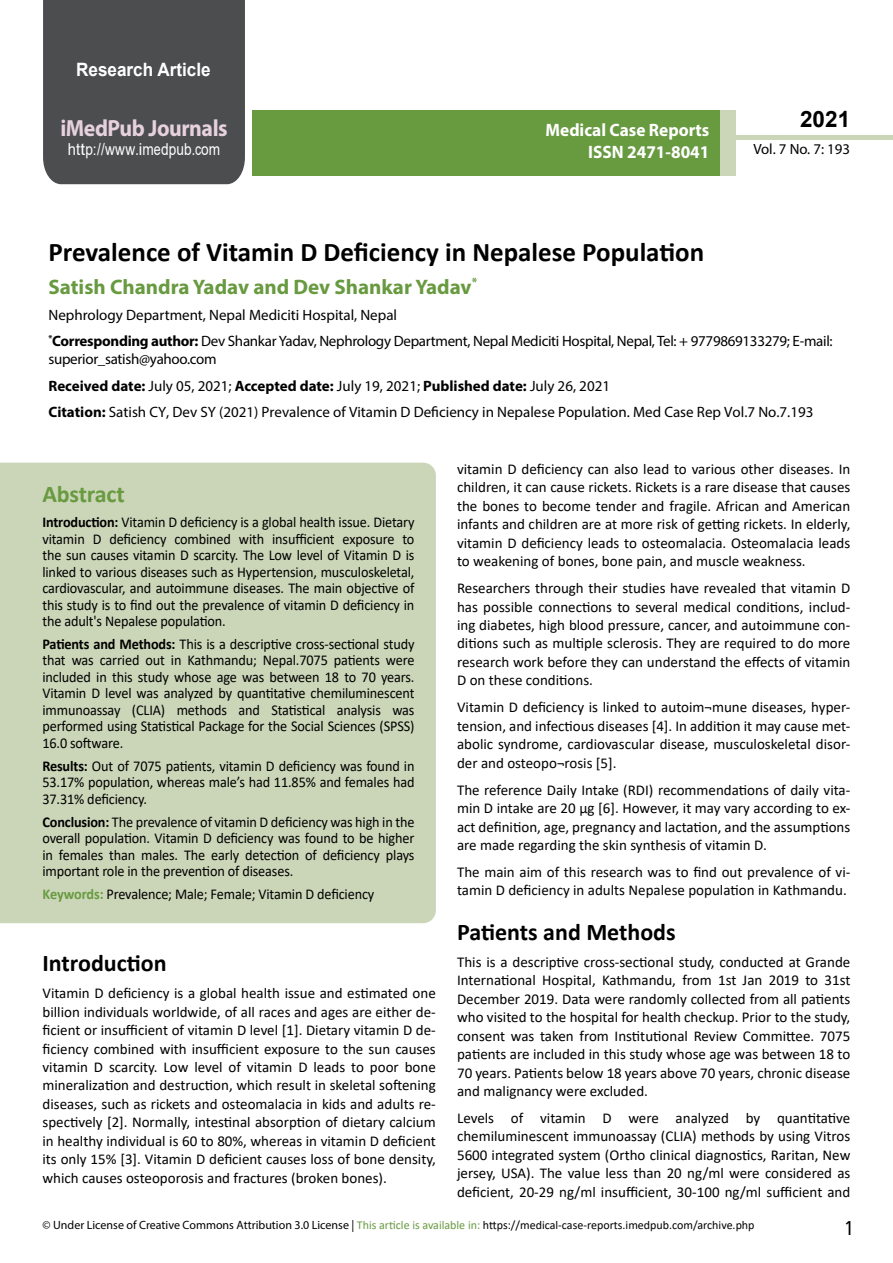
<style>
.page{position:relative;width:893px;height:1263px;background:#fff}
.page>*{position:absolute;margin:0;border:0;box-sizing:border-box;transform-origin:0 0}
.t1{font:700 27px "Calibri";color:#000}
.t2{font:25.5px "Tunga";color:#000}
.t3{font:700 24px "Calibri";color:#000}
.t4{font:700 24px "Calibri";letter-spacing:-.005em;color:#689a40}
.t5{font:700 23.4px "Myriad Pro";letter-spacing:-.02em;color:#e6d1dd;scale:.93 1}
.t6{font:700 22.5px "Arial";color:#000}
.t7{font:700 21px "Myriad Pro";color:#689a40}
.t8{font:700 18.45px "Arial";color:#fff;scale:.93 1}
.t9{font:700 18px/21.6px "Myriad Pro";color:#fff;text-align:right;scale:.96 1}
.t10{font:16.5px "Arial";letter-spacing:.01em;color:#fff;scale:.89 1}
.t11{font:15px/18.5px "Calibri";color:#000;text-align:justify}
.t12{font:15px/16.5px "Calibri";color:#000;text-align:justify;scale:.95 1}
.t13{font:15px/26.5px "Myriad Pro";color:#000}
.t14{font:15px/26.4px "Myriad Pro";letter-spacing:-.02em;color:#000}
.t15{font:14.85px "Myriad Pro";color:#000}
.t16{font:12px "Myriad Pro";color:#000}
.s1{font-family:"Calibri"}
.s2{font-weight:700}
.s3{font-weight:700;color:#689a40}
.s4{font-family:"Calibri";color:#689a40}
</style>
<div class="page">
<div style="left:43px;top:0;width:202px;height:184px;background:#4c4d4f"></div>
<div style="left:252px;top:110px;width:469px;height:66px;background:#689a40"></div>
<div style="left:720px;top:110px;width:16px;height:66px;background:#cbd6b8"></div>
<div style="left:736px;top:135px;width:157px;height:5px;background:#cbd6b8"></div>
<div style="left:0;top:463px;width:436px;height:460px;background:#cbd6b8"></div>
<p class="t8" style="left:76px;top:57px;width:146px">Research Article</p>
<h3 class="t5" style="left:60px;top:113px;width:181px">iMedPub Journals</h3>
<p class="t10" style="left:68px;top:138px;width:173px">http://www<span class="s1">.</span>imedpub<span class="s1">.</span>com</p>
<p class="t9" style="left:546px;top:119px;width:172px">Medical Case Reports<br>ISSN 2471-8041</p>
<h3 class="t6" style="left:800px;top:104px;width:52px">2021</h3>
<p class="t15" style="left:753px;top:140px;width:98px">Vol. 7 No. 7: 193</p>
<h1 class="t1" style="left:48px;top:233px;width:657px">Prevalence of Vitamin D Deficiency in Nepalese Population</h1>
<h3 class="t7" style="left:48px;top:273px;width:430px">Satish Chandra Yadav and Dev Shankar Yadav<sup>*</sup></h3>
<p class="t14" style="left:48px;top:301px;width:786px">Nephrology Department, Nepal Mediciti Hospital, Nepal<br><sup>*</sup><span class="s2">Corresponding author:</span> Dev Shankar Yadav, Nephrology Department, Nepal Mediciti Hospital, Nepal, Tel: + 9779869133279; E-mail:</p>
<p class="t13" style="left:48px;top:346px;width:766px">superior_satish@yahoo.com<br><span class="s2">Received date:</span> July 05, 2021; <span class="s2">Accepted date:</span> July 19, 2021; <span class="s2">Published date:</span> July 26, 2021<br><span class="s2">Citation:</span> Satish CY, Dev SY (2021) Prevalence of Vitamin D Deficiency in Nepalese Population. Med Case Rep Vol.7 No.7.193</p>
<h3 class="t4" style="left:42px;top:477px;width:84px">Abstract</h3>
<p class="t12" style="left:42px;top:513px;width:393px"><span class="s2">Introduction:</span> Vitamin D deficiency is a global health issue. Dietary vitamin D deficiency combined with insufficient exposure to the sun causes vitamin D scarcity. The Low level of Vitamin D is linked to various diseases such as Hypertension, musculoskeletal, cardiovascular, and autoimmune diseases. The main objective of this study is to find out the prevalence of vitamin D deficiency in the adult's Nepalese population.</p>
<p class="t12" style="left:42px;top:635px;width:393px"><span class="s2">Patients and Methods:</span> This is a descriptive cross-sectional study that was carried out in Kathmandu; Nepal.7075 patients were included in this study whose age was between 18 to 70 years.<br>Vitamin D level was analyzed by quantitative chemiluminescent immunoassay (CLIA) methods and Statistical analysis was performed using Statistical Package for the Social Sciences (SPSS)<br>16.0 software.</p>
<p class="t12" style="left:42px;top:757px;width:393px"><span class="s2">Results:</span> Out of 7075 patients, vitamin D deficiency was found in 53.17% population, whereas male’s had 11.85% and females had 37.31% deficiency.</p>
<p class="t12" style="left:42px;top:813px;width:393px"><span class="s2">Conclusion:</span> The prevalence of vitamin D deficiency was high in the overall population. Vitamin D deficiency was found to be higher in females than males. The early detection of deficiency plays important role in the prevention of diseases.</p>
<p class="t12" style="left:42px;top:885px;width:351px"><span class="s3">Keywords:</span> Prevalence; Male; Female; Vitamin D deficiency</p>
<h3 class="t3" style="left:43px;top:946px;width:126px">Introduction</h3>
<p class="t11" style="left:43px;top:984px;width:395px">Vitamin D deficiency is a global health issue and estimated one billion individuals worldwide, of all races and ages are either de&shy;ficient or insufficient of vitamin D level [1]. Dietary vitamin D de&shy;ficiency combined with insufficient exposure to the sun causes vitamin D scarcity. Low level of vitamin D leads to poor bone mineralization and destruction, which result in skeletal softening diseases, such as rickets and osteomalacia in kids and adults re&shy;spectively [2]. Normally, intestinal absorption of dietary calcium in healthy individual is 60 to 80%, whereas in vitamin D deficient its only 15% [3]. Vitamin D deficient causes loss of bone density, which causes osteoporosis and fractures (broken bones).</p>
<p class="t11" style="left:457px;top:459px;width:395px">vitamin D deficiency can also lead to various other diseases. In children, it can cause rickets. Rickets is a rare disease that causes the bones to become tender and fragile. African and American infants and children are at more risk of getting rickets. In elderly, vitamin D deficiency leads to osteomalacia. Osteomalacia leads to weakening of bones, bone pain, and muscle weakness.</p>
<p class="t11" style="left:457px;top:578px;width:395px">Researchers through their studies have revealed that vitamin D has possible connections to several medical conditions, includ&shy;ing diabetes, high blood pressure, cancer, and autoimmune con&shy;ditions such as multiple sclerosis. They are required to do more research work before they can understand the effects of vitamin D on these conditions.</p>
<p class="t11" style="left:457px;top:698px;width:395px">Vitamin D deficiency is linked to autoim¬mune diseases, hyper&shy;tension, and infectious diseases [4]. In addition it may cause met&shy;abolic syndrome, cardiovascular disease, musculoskeletal disor&shy;der and osteopo¬rosis [5].</p>
<p class="t11" style="left:457px;top:780px;width:395px">The reference Daily Intake (RDI) recommendations of daily vita&shy;min D intake are 20 μg [6]. However, it may vary according to ex&shy;act definition, age, pregnancy and lactation, and the assumptions are made regarding the skin synthesis of vitamin D.</p>
<p class="t11" style="left:457px;top:862px;width:395px">The main aim of this research was to find out prevalence of vi&shy;tamin D deficiency in adults Nepalese population in Kathmandu.</p>
<h3 class="t3" style="left:457px;top:915px;width:220px">Patients and Methods</h3>
<p class="t11" style="left:457px;top:952px;width:395px">This is a descriptive cross-sectional study, conducted at Grande International Hospital, Kathmandu, from 1st Jan 2019 to 31st December 2019. Data were randomly collected from all patients who visited to the hospital for health checkup. Prior to the study, consent was taken from Institutional Review Committee. 7075 patients are included in this study whose age was between 18 to 70 years. Patients below 18 years above 70 years, chronic disease and malignancy were excluded.</p>
<p class="t11" style="left:457px;top:1108px;width:395px">Levels of vitamin D were analyzed by quantitative chemiluminescent immunoassay (CLIA) methods by using Vitros 5600 integrated system (Ortho clinical diagnostics, Raritan, New jersey, USA). The value less than 20 ng/ml were considered as deficient, 20-29 ng/ml insufficient, 30-100 ng/ml sufficient and</p>
<p class="t16" style="left:43px;top:1218px;width:714px">© Under License of Creative Commons Attribution 3.0 License | <span class="s4">This article is available in:</span> <span class="s1">https://medical-case-reports.imedpub.com/archive.php</span></p>
<h2 class="t2" style="left:846px;top:1211px;width:9px">1</h2>
</div>
